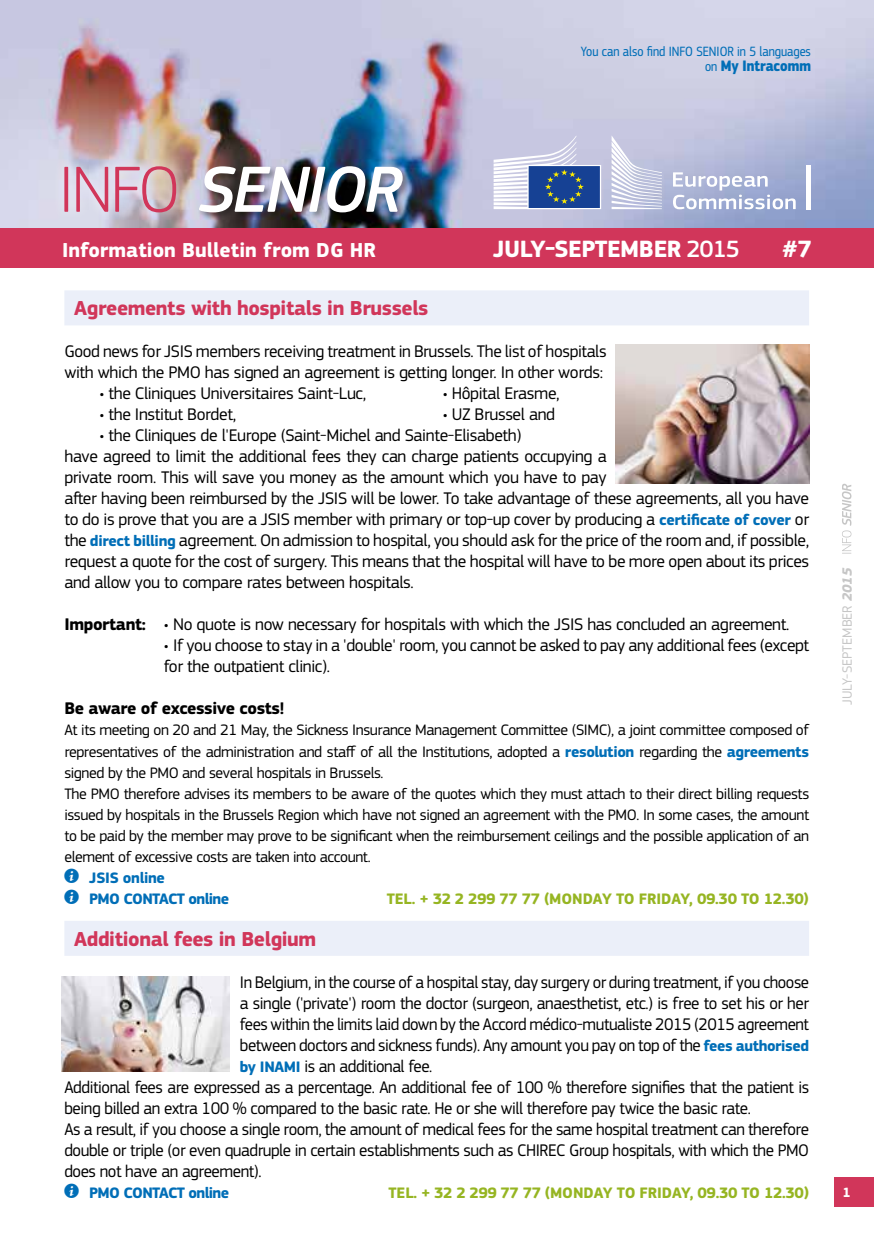
<style>
.page{position:relative;width:874px;height:1241px;background:#fff}
.page>*{position:absolute;margin:0;border:0;box-sizing:border-box;transform-origin:0 0}
.t1{font:700 24.5px "EC Square Sans Pro";letter-spacing:-.02em;color:#fff}
.t2{font:700 21px "EC Square Sans Pro";letter-spacing:-.02em;color:#d1365a}
.t3{font:700 21px "EC Square Sans Pro";color:#fff}
.t4{font:17.5px/21px "EC Square Sans Pro";letter-spacing:-.02em;color:#000}
.t5{font:17.5px "EC Square Sans Pro";letter-spacing:-.02em;color:#000;scale:.96 1}
.t6{font:700 17.5px "EC Square Sans Pro";letter-spacing:-.025em;color:#000}
.t7{font:15.75px/21px "EC Square Sans Pro";letter-spacing:-.025em;color:#000}
.t8{font:700 15.75px "EC Square Sans Pro";letter-spacing:-.025em;color:#96b522}
.t9{font:700 15.75px "EC Square Sans Pro";letter-spacing:-.04em;color:#006eb7}
.t10{font:700 15.75px "EC Square Sans Cond Pro";color:#006eb7}
.t11{font:14px "EC Square Sans Cond Pro";color:#006eb7}
.t12{font:14px "EC Square Sans Pro";color:#c6c6c6}
.t13{font:700 14px "EC Square Sans Pro";color:#fff}
.s1{font-weight:400;font-size:14px}
.s2{font-weight:500}
.s3{font-weight:700;font-size:15.75px;color:#006eb7}
.s4{font-weight:700}
.s5{font-weight:700;color:#006eb7}
.s6{font-family:"s Tmedia";font-size:17.5px;color:#006eb7}
.s7{font-family:"s Tmedia";font-weight:400;font-size:17.5px}
.s8{font-weight:700;font-style:italic}
</style>
<div class="page">
<div style="left:833px;top:1176px;width:40px;height:30px;background:#d1365a"></div>
<svg style="left:842px;top:483px;width:9px;height:70px"></svg>
<img style="left:0;top:0;width:873px;height:228px">
<div style="left:0;top:228px;width:873px;height:40px;background:#d1365a"></div>
<div style="left:197px;top:164px;width:214px;height:57px;background:#000;opacity:.38"></div>
<img style="left:198px;top:166px;width:204px;height:46px">
<div style="left:53px;top:155px;width:134px;height:68px;background:#fff;opacity:.75"></div>
<svg style="left:64px;top:166px;width:112px;height:46px;background:#d5a8b8"></svg>
<div style="left:64px;top:290px;width:744px;height:35px;background:#ebeff9"></div>
<div style="left:64px;top:920px;width:744px;height:35px;background:#ebeff9"></div>
<img style="left:61px;top:976px;width:169px;height:95px">
<img style="left:615px;top:344px;width:193px;height:139px">
<svg style="left:672px;top:172px;width:123px;height:37px"></svg>
<hr style="left:806px;top:165px;width:4px;height:44px;background:#fff">
<svg style="left:611px;top:135px;width:50px;height:74px"></svg>
<div style="left:527px;top:165px;width:73px;height:43px;background:#164194"></div>
<div style="left:527px;top:165px;width:73px;height:44px;border:1px solid #fff"></div>
<svg style="left:493px;top:135px;width:90px;height:74px"></svg>
<p class="t11" style="left:580px;top:43px;width:231px">You can also find INFO SENIOR in 5 languages</p>
<p class="t10" style="left:704px;top:57px;width:107px"><span class="s1">on</span> My Intracomm</p>
<p class="t3" style="left:62px;top:238px;width:315px">Information Bulletin from DG HR</p>
<h1 class="t1" style="left:493px;top:234px;width:248px">JULY-SEPTEMBER <span class="s2">2015</span></h1>
<h1 class="t1" style="left:781px;top:234px;width:32px">#7</h1>
<p class="t2" style="left:74px;top:296px;width:355px">Agreements with hospitals in Brussels</p>
<p class="t4" style="left:64px;top:341px;width:543px">Good news for JSIS members receiving treatment in Brussels. The list of hospitals with which the PMO has signed an agreement is getting longer. In other words:</p>
<p class="t4" style="left:99px;top:383px;width:268px">• the Cliniques Universitaires Saint-Luc,</p>
<p class="t4" style="left:442px;top:383px;width:118px">• Hôpital Erasme,</p>
<p class="t4" style="left:99px;top:404px;width:138px">• the Institut Bordet,</p>
<p class="t4" style="left:442px;top:404px;width:114px">• UZ Brussel and</p>
<p class="t4" style="left:64px;top:425px;width:746px;text-indent:35px">• the Cliniques de l'Europe (Saint-Michel and Sainte-Elisabeth)<br>have agreed to limit the additional fees they can charge patients occupying a<br>private room. This will save you money as the amount which you have to pay<br>after having been reimbursed by the JSIS will be lower. To take advantage of these agreements, all you have to do is prove that you are a JSIS member with primary or top-up cover by producing a <span class="s3">certificate of cover</span> or the <span class="s3">direct billing</span> agreement. On admission to hospital, you should ask for the price of the room and, if possible, request a quote for the cost of surgery. This means that the hospital will have to be more open about its prices and allow you to compare rates between hospitals.</p>
<p class="t4" style="left:64px;top:614px;width:726px"><span class="s4">Important:</span> • No quote is now necessary for hospitals with which the JSIS has concluded an agreement.</p>
<p class="t4" style="left:164px;top:635px;width:646px">• If you choose to stay in a 'double' room, you cannot be asked to pay any additional fees (except for the outpatient clinic).</p>
<p class="t6" style="left:64px;top:698px;width:222px">Be aware of excessive costs!</p>
<p class="t7" style="left:64px;top:719px;width:746px">At its meeting on 20 and 21 May, the Sickness Insurance Management Committee (SIMC), a joint committee composed of representatives of the administration and staff of all the Institutions, adopted a <span class="s5">resolution</span> regarding the <span class="s5">agreements </span>signed by the PMO and several hospitals in Brussels.<br>The PMO therefore advises its members to be aware of the quotes which they must attach to their direct billing requests issued by hospitals in the Brussels Region which have not signed an agreement with the PMO. In some cases, the amount to be paid by the member may prove to be significant when the reimbursement ceilings and the possible application of an element of excessive costs are taken into account.<br><span class="s6">i</span> <span class="s5">JSIS online<br></span><span class="s6">i</span> <span class="s5">PMO CONTACT online</span></p>
<p class="t8" style="left:386px;top:888px;width:423px">TEL. + 32 2 299 77 77 (MONDAY TO FRIDAY, 09.30 TO 12.30)</p>
<p class="t2" style="left:74px;top:926px;width:243px">Additional fees in Belgium</p>
<p class="t5" style="left:240px;top:971px;width:594px">In Belgium, in the course of a hospital stay, day surgery or during treatment, if you choose</p>
<p class="t4" style="left:240px;top:992px;width:570px">a single ('private') room the doctor (surgeon, anaesthetist, etc.) is free to set his or her</p>
<p class="t5" style="left:240px;top:1013px;width:594px">fees within the limits laid down by the Accord médico-mutualiste 2015 (2015 agreement</p>
<p class="t5" style="left:240px;top:1034px;width:594px">between doctors and sickness funds). Any amount you pay on top of the <span class="s3">fees authorised</span></p>
<p class="t4" style="left:240px;top:1055px;width:194px"><span class="s3">by INAMI</span> is an additional fee.</p>
<p class="t4" style="left:64px;top:1076px;width:746px">Additional fees are expressed as a percentage. An additional fee of 100 % therefore signifies that the patient is</p>
<p class="t4" style="left:64px;top:1097px;width:687px">being billed an extra 100 % compared to the basic rate. He or she will therefore pay twice the basic rate.</p>
<p class="t4" style="left:64px;top:1118px;width:745px">As a result, if you choose a single room, the amount of medical fees for the same hospital treatment can therefore</p>
<p class="t4" style="left:64px;top:1139px;width:745px">double or triple (or even quadruple in certain establishments such as CHIREC Group hospitals, with which the PMO</p>
<p class="t4" style="left:64px;top:1160px;width:199px">does not have an agreement).</p>
<p class="t9" style="left:64px;top:1182px;width:166px"><span class="s7">i</span> PMO CONTACT online</p>
<p class="t8" style="left:388px;top:1182px;width:422px">TEL. + 32 2 299 77 77 (MONDAY TO FRIDAY, 09.30 TO 12.30)</p>
<p class="t12" style="left:838px;top:705px;width:139px;rotate:-90deg">JULY-SEPTEMBER <span class="s8">2015</span></p>
<p class="t13" style="left:842px;top:1183px;width:10px">1</p>
</div>
